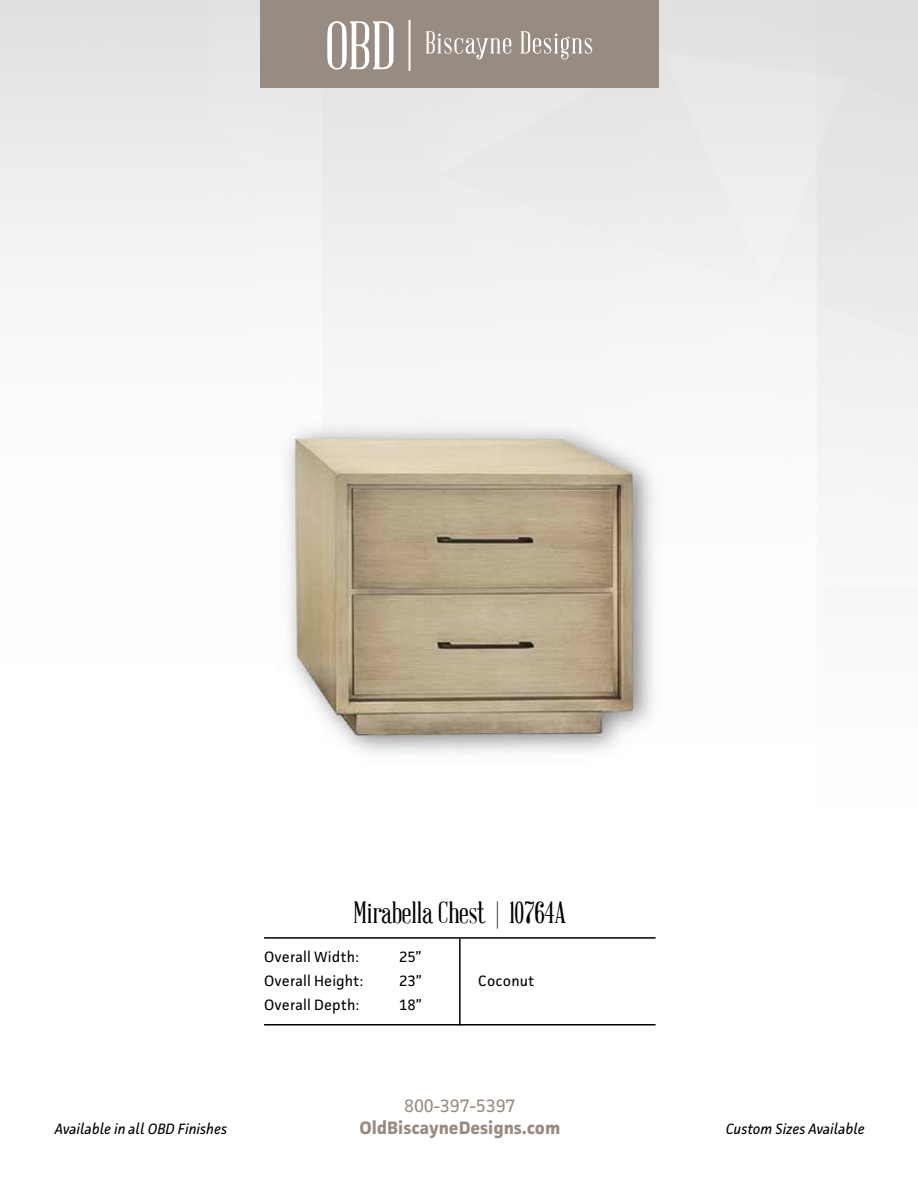
<style>
.page{position:relative;width:918px;height:1188px;background:#fff}
.page>*{position:absolute;margin:0;border:0;box-sizing:border-box;transform-origin:0 0}
.t1{font:30px "Abraham Lincoln";color:#000}
.t2{font:700 18px "Facit";color:#978b82}
.t3{font:18px "Facit";color:#978b82}
.t4{font:15px "Facit";letter-spacing:.005em;color:#000}
.t5{font:italic 15px "Facit";color:#000}
</style>
<div class="page">
<div style="left:261px;top:0;width:398px;height:88px;background:#978b82"></div>
<svg style="left:426px;top:31px;width:85px;height:28px"></svg>
<svg style="left:521px;top:31px;width:71px;height:28px"></svg>
<svg style="left:327px;top:21px;width:66px;height:49px"></svg>
<hr style="left:409px;top:20px;width:2px;height:51px;background:#fff">
<hr style="left:264px;top:937px;width:392px;height:2px;background:#000">
<hr style="left:264px;top:1024px;width:392px;height:2px;background:#000">
<hr style="left:459px;top:939px;width:2px;height:87px;background:#000">
<img style="left:225px;top:388px;width:474px;height:371px">
<h1 class="t1" style="left:354px;top:897px;width:214px">Mirabella Chest | 10764A</h1>
<p class="t4" style="left:264px;top:947px;width:96px">Overall Width:</p>
<p class="t4" style="left:399px;top:947px;width:24px">25”</p>
<p class="t4" style="left:264px;top:971px;width:101px">Overall Height:</p>
<p class="t4" style="left:399px;top:971px;width:25px">23”</p>
<p class="t4" style="left:264px;top:995px;width:97px">Overall Depth:</p>
<p class="t4" style="left:399px;top:995px;width:25px">18”</p>
<p class="t4" style="left:478px;top:971px;width:58px">Coconut</p>
<p class="t3" style="left:404px;top:1095px;width:113px">800-397-5397</p>
<p class="t2" style="left:359px;top:1117px;width:202px">OldBiscayneDesigns.com</p>
<p class="t5" style="left:55px;top:1119px;width:174px">Available in all OBD Finishes</p>
<p class="t5" style="left:726px;top:1119px;width:140px">Custom Sizes Available</p>
</div>
